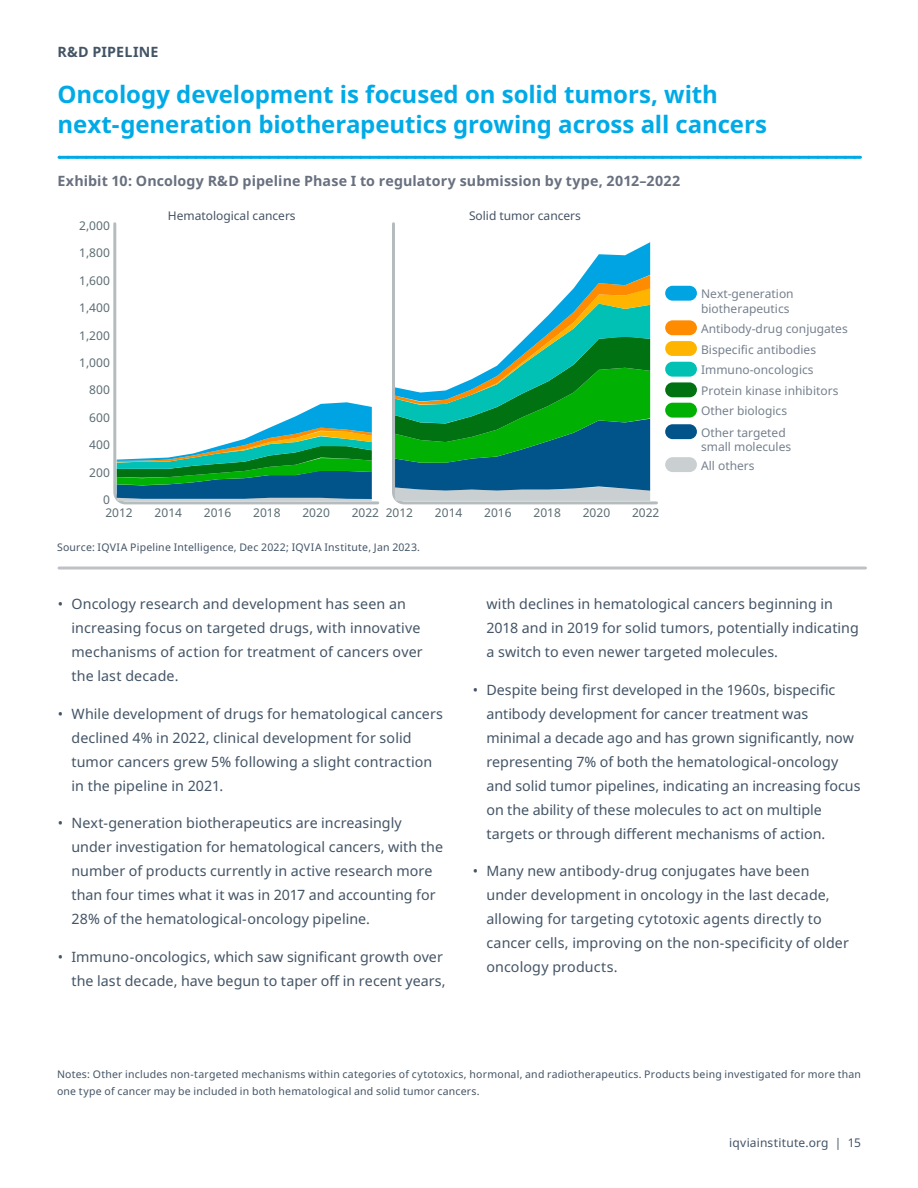
<style>
.page{position:relative;width:918px;height:1188px;background:#fff}
.page>*{position:absolute;margin:0;border:0;box-sizing:border-box;transform-origin:0 0}
.t1{font:700 24px/30px "Noto Sans";letter-spacing:-.005em;color:#00aae7}
.t2{font:14.25px/24px "Noto Sans";letter-spacing:.005em;color:#435465}
.t3{font:700 14.25px "Noto Sans";letter-spacing:.01em;color:#68707f}
.t4{font:700 14.25px "Noto Sans";letter-spacing:.02em;color:#435465}
.t5{font:12px/20.5px "Noto Sans";color:#76808d}
.t6{font:12px "Noto Sans";color:#5b6c72}
.t7{font:12px "Noto Sans";color:#455365}
.t8{font:12px "Noto Sans";letter-spacing:.015em;color:#435465}
.t9{font:10.5px/16.5px "Noto Sans";letter-spacing:.02em;color:#435465}
</style>
<div class="page">
<hr style="left:59px;top:567px;width:807px;height:3px;background:#c0c1c7">
<svg style="left:68px;top:156px;width:792px;height:3px"></svg>
<svg style="left:113px;top:222px;width:266px;height:283px"></svg>
<svg style="left:392px;top:222px;width:266px;height:283px"></svg>
<svg style="left:117px;top:402px;width:255px;height:99px"></svg>
<svg style="left:395px;top:242px;width:255px;height:259px"></svg>
<div style="left:665px;top:382px;width:32px;height:15px;background:#007212;border-radius:7px"></div>
<div style="left:665px;top:320px;width:32px;height:15px;background:#ff8b00;border-radius:7px"></div>
<div style="left:665px;top:341px;width:32px;height:15px;background:#ffb500;border-radius:7px"></div>
<div style="left:665px;top:362px;width:32px;height:15px;background:#00c1b4;border-radius:7px"></div>
<div style="left:665px;top:286px;width:32px;height:15px;background:#00a4e3;border-radius:7px"></div>
<div style="left:665px;top:403px;width:32px;height:15px;background:#00b103;border-radius:7px"></div>
<div style="left:665px;top:424px;width:32px;height:15px;background:#00548a;border-radius:7px"></div>
<div style="left:665px;top:457px;width:32px;height:15px;background:#cacfd1;border-radius:7px"></div>
<p class="t4" style="left:57px;top:42px;width:103px">R&amp;D PIPELINE</p>
<h1 class="t1" style="left:57px;top:80px;width:711px">Oncology development is focused on solid tumors, with next-generation biotherapeutics growing across all cancers</h1>
<p class="t3" style="left:57px;top:171px;width:624px">Exhibit 10: Oncology R&amp;D pipeline Phase I to regulatory submission by type, 2012–2022</p>
<p class="t6" style="left:79px;top:217px;width:32px">2,000</p>
<p class="t6" style="left:79px;top:245px;width:32px">1,800</p>
<p class="t6" style="left:79px;top:272px;width:32px">1,600</p>
<p class="t6" style="left:79px;top:299px;width:32px">1,400</p>
<p class="t6" style="left:79px;top:327px;width:32px">1,200</p>
<p class="t6" style="left:79px;top:354px;width:32px">1,000</p>
<p class="t6" style="left:89px;top:382px;width:22px">800</p>
<p class="t6" style="left:89px;top:409px;width:22px">600</p>
<p class="t6" style="left:89px;top:436px;width:22px">400</p>
<p class="t6" style="left:89px;top:464px;width:22px">200</p>
<p class="t6" style="left:103px;top:491px;width:8px">0</p>
<p class="t7" style="left:168px;top:207px;width:129px">Hematological cancers</p>
<p class="t7" style="left:469px;top:207px;width:113px">Solid tumor cancers</p>
<p class="t6" style="left:105px;top:504px;width:29px">2012</p>
<p class="t6" style="left:155px;top:504px;width:29px">2014</p>
<p class="t6" style="left:204px;top:504px;width:29px">2016</p>
<p class="t6" style="left:253px;top:504px;width:29px">2018</p>
<p class="t6" style="left:302px;top:504px;width:29px">2020</p>
<p class="t6" style="left:352px;top:504px;width:63px">2022 2012</p>
<p class="t6" style="left:435px;top:504px;width:29px">2014</p>
<p class="t6" style="left:484px;top:504px;width:29px">2016</p>
<p class="t6" style="left:533px;top:504px;width:29px">2018</p>
<p class="t6" style="left:583px;top:504px;width:29px">2020</p>
<p class="t6" style="left:632px;top:504px;width:29px">2022</p>
<p class="t9" style="left:57px;top:539px;width:365px">Source: IQVIA Pipeline Intelligence, Dec 2022; IQVIA Institute, Jan 2023.</p>
<p class="t5" style="left:701px;top:287px;width:94px;line-height:14.4px">Next-generation biotherapeutics</p>
<p class="t5" style="left:701px;top:319px;width:148px">Antibody-drug conjugates<br>Bispecific antibodies<br>Immuno-oncologics</p>
<p class="t5" style="left:701px;top:380px;width:139px">Protein kinase inhibitors</p>
<p class="t5" style="left:701px;top:401px;width:88px;line-height:21.5px">Other biologics<br>Other targeted</p>
<p class="t5" style="left:701px;top:437px;width:92px;line-height:19.2px">small molecules<br>All others</p>
<p class="t2" style="left:71px;top:592px;width:353px;text-indent:-13px">• Oncology research and development has seen an increasing focus on targeted drugs, with innovative mechanisms of action for treatment of cancers over the last decade.</p>
<p class="t2" style="left:71px;top:702px;width:373px;text-indent:-13px">• While development of drugs for hematological cancers declined 4% in 2022, clinical development for solid tumor cancers grew 5% following a slight contraction in the pipeline in 2021.</p>
<p class="t2" style="left:71px;top:811px;width:373px;text-indent:-13px">• Next-generation biotherapeutics are increasingly under investigation for hematological cancers, with the number of products currently in active research more than four times what it was in 2017 and accounting for 28% of the hematological-oncology pipeline.</p>
<p class="t2" style="left:58px;top:945px;width:389px;text-align:right">• Immuno-oncologics, which saw significant growth over the last decade, have begun to taper off in recent years,</p>
<p class="t2" style="left:486px;top:592px;width:374px">with declines in hematological cancers beginning in<br>2018 and in 2019 for solid tumors, potentially indicating a switch to even newer targeted molecules.</p>
<p class="t2" style="left:486px;top:678px;width:376px;text-indent:-13px">• Despite being first developed in the 1960s, bispecific antibody development for cancer treatment was minimal a decade ago and has grown significantly, now representing 7% of both the hematological-oncology and solid tumor pipelines, indicating an increasing focus on the ability of these molecules to act on multiple targets or through different mechanisms of action.</p>
<p class="t2" style="left:486px;top:859px;width:364px;text-indent:-13px">• Many new antibody-drug conjugates have been under development in oncology in the last decade, allowing for targeting cytotoxic agents directly to cancer cells, improving on the non-specificity of older oncology products.</p>
<p class="t9" style="left:57px;top:1067px;width:805px">Notes: Other includes non-targeted mechanisms within categories of cytotoxics, hormonal, and radiotherapeutics. Products being investigated for more than one type of cancer may be included in both hematological and solid tumor cancers.</p>
<p class="t8" style="left:729px;top:1134px;width:133px">iqviainstitute.org | 15</p>
</div>
